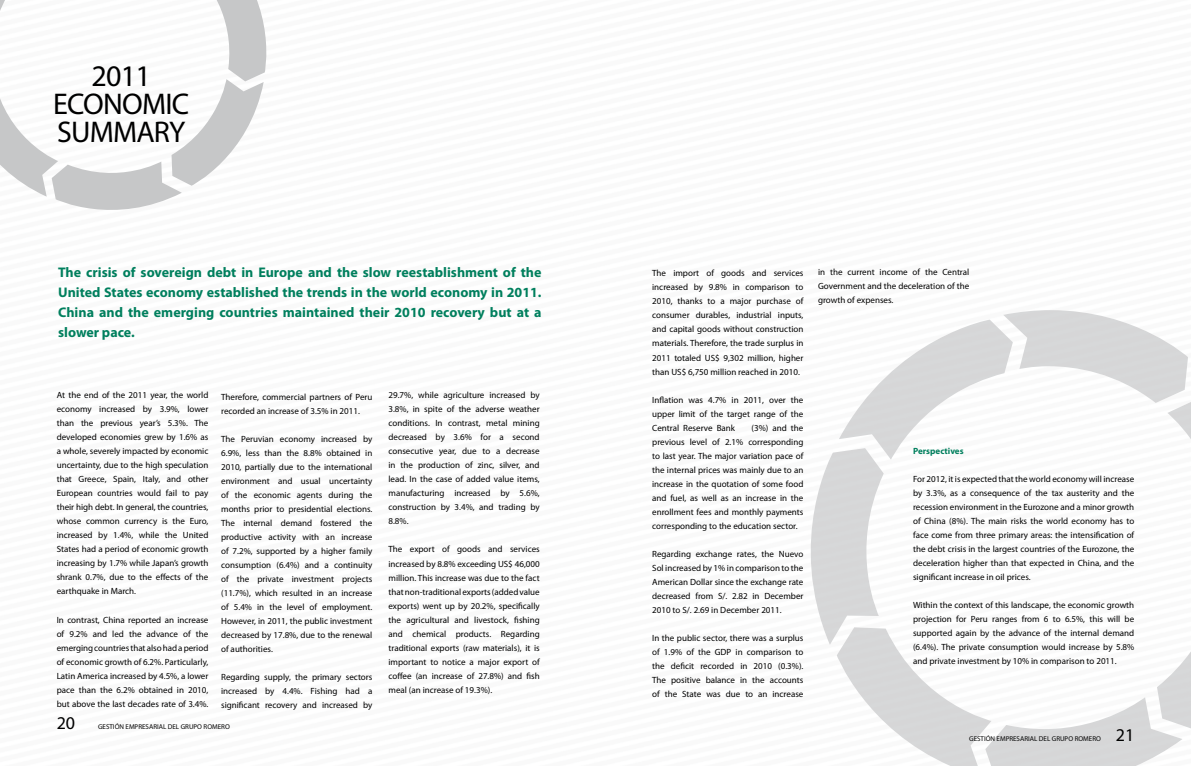
<style>
.page{position:relative;width:1191px;height:766px;background:#fff}
.page>*{position:absolute;margin:0;border:0;box-sizing:border-box;transform-origin:0 0}
.t1{font:30px/28px "Myriad Pro";letter-spacing:-.025em;color:#000;text-align:center}
.t2{font:18px "Myriad Pro";color:#000}
.t3{font:700 14px/20px "Myriad Pro";color:#007f5d;text-align:justify}
.t4{font:9px/14px "Myriad Pro";color:#000;text-align:justify}
.t5{font:700 9px "Myriad Pro";color:#007f5d}
.t6{font:7px "Myriad Pro";color:#000}
</style>
<div class="page">
<img style="left:810px;top:452px;width:73px;height:192px">
<img style="left:839px;top:319px;width:164px;height:140px">
<img style="left:1003px;top:310px;width:185px;height:93px">
<img style="left:1167px;top:402px;width:24px;height:37px">
<img style="left:1157px;top:652px;width:34px;height:76px">
<img style="left:991px;top:697px;width:191px;height:68px">
<img style="left:836px;top:627px;width:155px;height:138px">
<svg style="left:0;top:0;width:267px;height:210px"></svg>
<h1 class="t1" style="left:53px;top:62px;width:138px">2011<br>ECONOMIC<br>SUMMARY</h1>
<h3 class="t3" style="left:58px;top:262px;width:485px">The crisis of sovereign debt in Europe and the slow reestablishment of the United States economy established the trends in the world economy in 2011.<br>China and the emerging countries maintained their 2010 recovery but at a slower pace.</h3>
<p class="t4" style="left:57px;top:388px;width:153px">At the end of the 2011 year, the world economy increased by 3.9%, lower than the previous year’s 5.3%. The developed economies grew by 1.6% as a whole, severely impacted by economic uncertainty, due to the high speculation that Greece, Spain, Italy, and other European countries would fail to pay their high debt. In general, the countries, whose common currency is the Euro, increased by 1.4%, while the United States had a period of economic growth increasing by 1.7% while Japan’s growth shrank 0.7%, due to the effects of the earthquake in March.</p>
<p class="t4" style="left:57px;top:612px;width:153px">In contrast, China reported an increase of 9.2% and led the advance of the emerging countries that also had a period of economic growth of 6.2%. Particularly, Latin America increased by 4.5%, a lower pace than the 6.2% obtained in 2010, but above the last decades rate of 3.4%.</p>
<p class="t4" style="left:221px;top:389px;width:153px">Therefore, commercial partners of Peru recorded an increase of 3.5% in 2011.</p>
<p class="t4" style="left:221px;top:431px;width:153px">The Peruvian economy increased by 6.9%, less than the 8.8% obtained in 2010, partially due to the international environment and usual uncertainty of the economic agents during the months prior to presidential elections.<br>The internal demand fostered the productive activity with an increase of 7.2%, supported by a higher family consumption (6.4%) and a continuity of the private investment projects (11.7%), which resulted in an increase of 5.4% in the level of employment.<br>However, in 2011, the public investment decreased by 17.8%, due to the renewal of authorities.</p>
<p class="t4" style="left:221px;top:669px;width:153px">Regarding supply, the primary sectors increased by 4.4%. Fishing had a significant recovery and increased by</p>
<h2 class="t2" style="left:57px;top:712px;width:20px">20</h2>
<p class="t6" style="left:98px;top:722px;width:133px">GESTIÓN EMPRESARIAL DEL GRUPO ROMERO</p>
<p class="t4" style="left:388px;top:388px;width:153px">29.7%, while agriculture increased by 3.8%, in spite of the adverse weather conditions. In contrast, metal mining decreased by 3.6% for a second consecutive year, due to a decrease in the production of zinc, silver, and lead. In the case of added value items, manufacturing increased by 5.6%, construction by 3.4%, and trading by 8.8%.</p>
<p class="t4" style="left:388px;top:542px;width:153px">The export of goods and services increased by 8.8% exceeding US$ 46,000 million. This increase was due to the fact that non-traditional exports (added value exports) went up by 20.2%, specifically the agricultural and livestock, fishing and chemical products. Regarding traditional exports (raw materials), it is important to notice a major export of coffee (an increase of 27.8%) and fish meal (an increase of 19.3%).</p>
<p class="t4" style="left:652px;top:266px;width:153px">The import of goods and services increased by 9.8% in comparison to 2010, thanks to a major purchase of consumer durables, industrial inputs, and capital goods without construction materials. Therefore, the trade surplus in 2011 totaled US$ 9,302 million, higher than US$ 6,750 million reached in 2010.</p>
<p class="t4" style="left:652px;top:392px;width:153px">Inflation was 4.7% in 2011, over the upper limit of the target range of the Central Reserve Bank</p>
<p class="t4" style="left:652px;top:420px;width:153px;text-indent:99px">(3%) and the previous level of 2.1% corresponding to last year. The major variation pace of the internal prices was mainly due to an increase in the quotation of some food and fuel, as well as an increase in the enrollment fees and monthly payments corresponding to the education sector.</p>
<p class="t4" style="left:652px;top:546px;width:153px">Regarding exchange rates, the Nuevo Sol increased by 1% in comparison to the American Dollar since the exchange rate decreased from S/. 2.82 in December 2010 to S/. 2.69 in December 2011.</p>
<p class="t4" style="left:652px;top:630px;width:153px">In the public sector, there was a surplus of 1.9% of the GDP in comparison to the deficit recorded in 2010 (0.3%).<br>The positive balance in the accounts of the State was due to an increase</p>
<p class="t4" style="left:818px;top:265px;width:153px">in the current income of the Central Government and the deceleration of the growth of expenses.</p>
<p class="t5" style="left:913px;top:445px;width:52px">Perspectives</p>
<p class="t4" style="left:913px;top:471px;width:223px">For 2012, it is expected that the world economy will increase by 3.3%, as a consequence of the tax austerity and the recession environment in the Eurozone and a minor growth of China (8%). The main risks the world economy has to face come from three primary areas: the intensification of the debt crisis in the largest countries of the Eurozone, the deceleration higher than that expected in China, and the significant increase in oil prices.</p>
<p class="t4" style="left:913px;top:597px;width:223px">Within the context of this landscape, the economic growth projection for Peru ranges from 6 to 6.5%, this will be supported again by the advance of the internal demand (6.4%). The private consumption would increase by 5.8% and private investment by 10% in comparison to 2011.</p>
<p class="t6" style="left:969px;top:733px;width:133px">GESTIÓN EMPRESARIAL DEL GRUPO ROMERO</p>
<h2 class="t2" style="left:1115px;top:723px;width:20px">21</h2>
</div>
